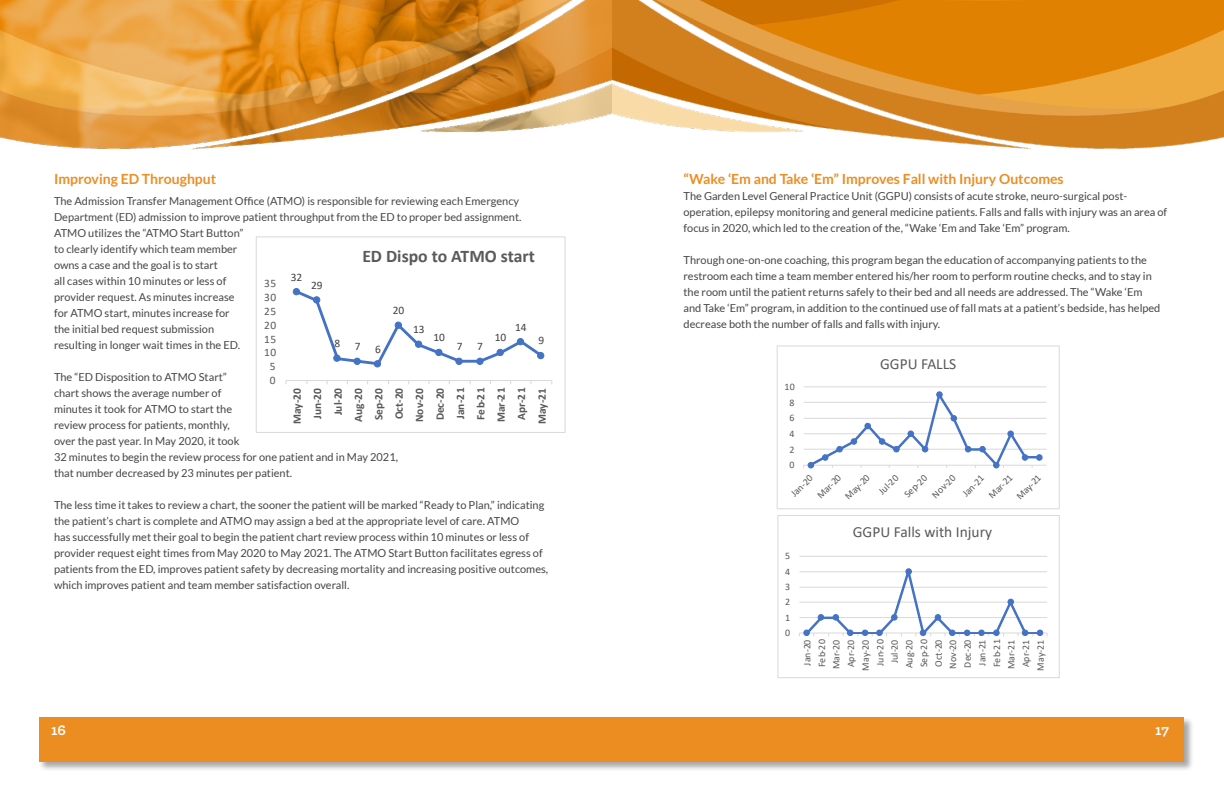
<style>
.page{position:relative;width:1224px;height:792px;background:#fff}
.page>*{position:absolute;margin:0;border:0;box-sizing:border-box;transform-origin:0 0}
.t1{font:700 17.7px "Calibri";color:#595959}
.t2{font:15.5px "Calibri";color:#595959}
.t3{font:15.4px "Calibri";color:#595959}
.t4{font:700 15px "Archer";color:#fff}
.Body_1{font:700 14px "Lato";color:#ec8d22}
.S1_Orange{font:700 14px "Lato";color:#ec8d22}
.t5{font:700 11.4px/20.4px "Calibri";letter-spacing:.015em;color:#595959;text-align:right}
.t6{font:11.4px "Calibri";color:#404040}
.t7{font:11.4px "Calibri";letter-spacing:.05em;color:#595959}
.Body_1-2{font:11px/16px "Lato";color:#474444}
.t8{font:9.9px/14.6px "Calibri";letter-spacing:.015em;color:#595959;text-align:right}
</style>
<div class="page">
<div style="left:39px;top:716px;width:1155px;height:56px;background:#231f20;opacity:.4"></div>
<div style="left:40px;top:717px;width:1144px;height:45px;background:#ec8d22"></div>
<hr style="left:286px;top:380px;width:266px;height:1px;background:#d9d9d9">
<svg style="left:293px;top:288px;width:252px;height:79px"></svg>
<div style="left:476px;top:358px;width:8px;height:7px;border:1px solid #4472c4;border-radius:50%"></div>
<div style="left:497px;top:349px;width:6px;height:7px;background:#4472c4;border-radius:50%"></div>
<div style="left:497px;top:349px;width:7px;height:7px;border:1px solid #4472c4;border-radius:50%"></div>
<div style="left:517px;top:339px;width:7px;height:6px;background:#4472c4;border-radius:50%"></div>
<div style="left:517px;top:338px;width:7px;height:7px;border:1px solid #4472c4;border-radius:50%"></div>
<div style="left:538px;top:352px;width:6px;height:7px;background:#4472c4;border-radius:50%"></div>
<div style="left:537px;top:352px;width:7px;height:7px;border:1px solid #4472c4;border-radius:50%"></div>
<div style="left:256px;top:236px;width:310px;height:197px;border:1px solid #d9d9d9"></div>
<img style="left:612px;top:0;width:612px;height:150px">
<img style="left:0;top:0;width:612px;height:257px">
<hr style="left:799px;top:556px;width:248px;height:1px;background:#d9d9d9">
<svg style="left:799px;top:568px;width:249px;height:68px"></svg>
<div style="left:777px;top:515px;width:283px;height:163px;border:1px solid #d9d9d9"></div>
<hr style="left:804px;top:449px;width:243px;height:1px;background:#d9d9d9">
<hr style="left:804px;top:433px;width:243px;height:1px;background:#d9d9d9">
<hr style="left:804px;top:418px;width:243px;height:1px;background:#d9d9d9">
<hr style="left:804px;top:402px;width:243px;height:1px;background:#d9d9d9">
<hr style="left:804px;top:386px;width:243px;height:1px;background:#d9d9d9">
<hr style="left:804px;top:465px;width:243px;height:1px;background:#d9d9d9">
<svg style="left:803px;top:391px;width:239px;height:77px"></svg>
<div style="left:1036px;top:454px;width:7px;height:7px;border:1px solid #4472c4;border-radius:50%"></div>
<div style="left:777px;top:346px;width:283px;height:163px;border:1px solid #d9d9d9"></div>
<p class="S1_Orange" style="left:54px;top:171px;width:164px">Improving ED Throughput</p>
<p class="Body_1-2" style="left:54px;top:193px;width:469px">The Admission Transfer Management Office (ATMO) is responsible for reviewing each Emergency Department (ED) admission to improve patient throughput from the ED to proper bed assignment.<br>ATMO utilizes the “ATMO Start Button”<br>to clearly identify which team member<br>owns a case and the goal is to start<br>all cases within 10 minutes or less of<br>provider request. As minutes increase<br>for ATMO start, minutes increase for<br>the initial bed request submission<br>resulting in longer wait times in the ED.</p>
<p class="Body_1-2" style="left:54px;top:369px;width:346px">The “ED Disposition to ATMO Start”<br>chart shows the average number of<br>minutes it took for ATMO to start the<br>review process for patients, monthly,<br>over the past year. In May 2020, it took<br>32 minutes to begin the review process for one patient and in May 2021, that number decreased by 23 minutes per patient.</p>
<p class="Body_1-2" style="left:54px;top:497px;width:496px">The less time it takes to review a chart, the sooner the patient will be marked “Ready to Plan,” indicating the patient’s chart is complete and ATMO may assign a bed at the appropriate level of care. ATMO<br>has successfully met their goal to begin the patient chart review process within 10 minutes or less of provider request eight times from May 2020 to May 2021. The ATMO Start Button facilitates egress of patients from the ED, improves patient safety by decreasing mortality and increasing positive outcomes, which improves patient and team member satisfaction overall.</p>
<p class="t1" style="left:362px;top:243px;width:174px">ED Dispo to ATMO start</p>
<p class="t6" style="left:291px;top:269px;width:13px">32</p>
<p class="t7" style="left:264px;top:275px;width:14px">35</p>
<p class="t6" style="left:311px;top:277px;width:13px">29</p>
<p class="t7" style="left:264px;top:289px;width:14px">30</p>
<p class="t6" style="left:393px;top:302px;width:13px">20</p>
<p class="t7" style="left:264px;top:303px;width:14px">25</p>
<p class="t7" style="left:264px;top:317px;width:14px">20</p>
<p class="t6" style="left:515px;top:319px;width:13px">14</p>
<p class="t6" style="left:413px;top:321px;width:13px">13</p>
<p class="t6" style="left:433px;top:330px;width:13px">10</p>
<p class="t6" style="left:495px;top:330px;width:13px">10</p>
<p class="t7" style="left:264px;top:331px;width:14px">15</p>
<p class="t6" style="left:538px;top:333px;width:7px">9</p>
<p class="t6" style="left:334px;top:335px;width:7px">8</p>
<p class="t6" style="left:355px;top:338px;width:7px">7</p>
<p class="t6" style="left:375px;top:341px;width:7px">6</p>
<p class="t6" style="left:457px;top:338px;width:7px">7</p>
<p class="t6" style="left:477px;top:338px;width:7px">7</p>
<p class="t7" style="left:264px;top:345px;width:14px">10</p>
<p class="t7" style="left:270px;top:359px;width:7px">5</p>
<p class="t7" style="left:270px;top:373px;width:7px">0</p>
<p class="t5" style="left:287px;top:424px;width:38px;rotate:-90deg">May-20<br>Jun-20<br>Jul-20<br>Aug-20<br>Sep-20<br>Oct-20<br>Nov-20<br>Dec-20<br>Jan-21<br>Feb-21<br>Mar-21<br>Apr-21<br>May-21</p>
<p class="Body_1" style="left:684px;top:171px;width:382px">“Wake ‘Em and Take ‘Em” Improves Fall with Injury Outcomes</p>
<p class="Body_1-2" style="left:684px;top:188px;width:485px">The Garden Level General Practice Unit (GGPU) consists of acute stroke, neuro-surgical post&shy;operation, epilepsy monitoring and general medicine patients. Falls and falls with injury was an area of focus in 2020, which led to the creation of the, “Wake ‘Em and Take ‘Em” program.</p>
<p class="Body_1-2" style="left:684px;top:252px;width:478px">Through one-on-one coaching, this program began the education of accompanying patients to the restroom each time a team member entered his/her room to perform routine checks, and to stay in the room until the patient returns safely to their bed and all needs are addressed. The “Wake ‘Em and Take ‘Em” program, in addition to the continued use of fall mats at a patient’s bedside, has helped decrease both the number of falls and falls with injury.</p>
<p class="t8" style="left:784px;top:379px;width:12px">10</p>
<p class="t8" style="left:789px;top:395px;width:7px">8</p>
<p class="t8" style="left:789px;top:410px;width:7px">6</p>
<p class="t8" style="left:789px;top:426px;width:7px">4</p>
<p class="t8" style="left:789px;top:442px;width:7px">2</p>
<p class="t8" style="left:789px;top:457px;width:7px">0</p>
<p class="t2" style="left:880px;top:353px;width:78px">GGPU FALLS</p>
<p class="t8" style="left:787px;top:490px;width:28px;rotate:-45deg">Jan-20</p>
<p class="t8" style="left:813px;top:492px;width:31px;rotate:-45deg">Mar-20</p>
<p class="t8" style="left:841px;top:492px;width:32px;rotate:-45deg">May-20</p>
<p class="t8" style="left:875px;top:487px;width:25px;rotate:-45deg">Jul-20</p>
<p class="t8" style="left:901px;top:491px;width:30px;rotate:-45deg">Sep-20</p>
<p class="t8" style="left:928px;top:491px;width:31px;rotate:-45deg">Nov-20</p>
<p class="t8" style="left:959px;top:490px;width:28px;rotate:-45deg">Jan-21</p>
<p class="t8" style="left:985px;top:492px;width:31px;rotate:-45deg">Mar-21</p>
<p class="t8" style="left:1013px;top:492px;width:32px;rotate:-45deg">May-21</p>
<p class="t8" style="left:785px;top:548px;width:7px">5</p>
<p class="t8" style="left:785px;top:564px;width:7px">4</p>
<p class="t8" style="left:785px;top:579px;width:7px">3</p>
<p class="t8" style="left:785px;top:595px;width:7px">2</p>
<p class="t8" style="left:785px;top:610px;width:7px">1</p>
<p class="t8" style="left:785px;top:625px;width:7px">0</p>
<p class="t3" style="left:853px;top:521px;width:141px">GGPU Falls with Injury</p>
<p class="t8" style="left:800px;top:671px;width:33px;rotate:-90deg">Jan-20<br>Feb-20<br>Mar-20<br>Apr-20<br>May-20<br>Jun-20<br>Jul-20<br>Aug-20<br>Sep-20<br>Oct-20<br>Nov-20<br>Dec-20<br>Jan-21<br>Feb-21<br>Mar-21<br>Apr-21<br>May-21</p>
<p class="t4" style="left:51px;top:718px;width:17px">16</p>
<p class="t4" style="left:1155px;top:718px;width:16px">17</p>
</div>
